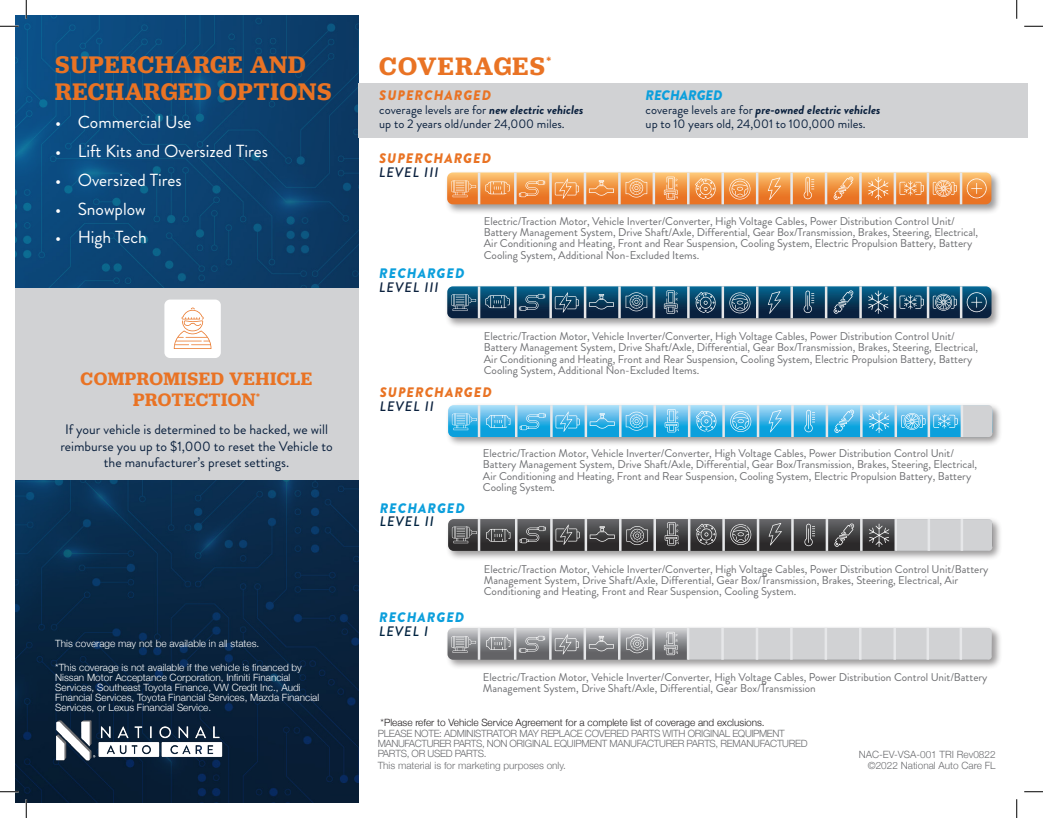
<style>
.page{position:relative;width:1043px;height:818px;background:#fff}
.page>*{position:absolute;margin:0;border:0;box-sizing:border-box;transform-origin:0 0}
.heads{font:600 26.25px "Jubilat";letter-spacing:.05em;color:#e97324}
.t1{font:600 25px/26.2px "Jubilat";letter-spacing:.025em;color:#e97324}
.t2{font:600 18.75px/21.2px "Jubilat";letter-spacing:.025em;color:#e97324;text-align:center}
.t3{font:17.5px "Brandon Grotesque";color:#fff}
.t4{font:13.75px/16.5px "Brandon Grotesque";color:#0b213e;text-align:center}
.heads-2{font:italic 900 13.75px/13.8px "Brandon Grotesque";letter-spacing:.075em;color:#e97324}
.heads-3{font:italic 900 13.75px/13.8px "Brandon Grotesque";letter-spacing:.075em;color:#0c9fdc}
.heads-4{font:italic 900 13.75px "Brandon Grotesque";color:#0c9fdc}
.heads-5{font:12.5px/13.8px "Brandon Grotesque";color:#0b213e}
.heads-6{font:11.25px/11.2px "Brandon Grotesque";color:#6c6d70}
.heads-7{font:300 10px/10px "Helvetica Neue";color:#fff}
.heads-8{font:300 10px/10px "Helvetica Neue";letter-spacing:-.03em;color:#6c6d70}
.heads-9{font:300 10px "Helvetica Neue";color:#6c6d70}
.heads-10{font:300 10px "Helvetica Neue";color:#231f20}
.s1{font-weight:700;font-style:italic}
.s2{font-weight:500;color:#0b213e}
.s3{font-weight:500;color:#002340}
</style>
<div class="page">
<div style="left:445px;top:625px;width:557px;height:45px;background:#231f20;opacity:.45"></div>
<div style="left:445px;top:516px;width:557px;height:45px;background:#231f20;opacity:.45"></div>
<div style="left:444px;top:170px;width:557px;height:45px;background:#231f20;opacity:.45"></div>
<div style="left:445px;top:402px;width:557px;height:45px;background:#231f20;opacity:.45"></div>
<svg style="left:15px;top:15px;width:344px;height:787px;background:#0a345a"></svg>
<div style="left:444px;top:284px;width:558px;height:45px;background:#231f20;opacity:.45"></div>
<svg style="left:447px;top:172px;width:544px;height:32px;background:#f0a25f"></svg>
<svg style="left:447px;top:286px;width:544px;height:32px;background:#2d5976"></svg>
<svg style="left:448px;top:405px;width:544px;height:32px;background:#67c0e7"></svg>
<svg style="left:448px;top:519px;width:544px;height:32px;background:#6f6f71"></svg>
<svg style="left:447px;top:628px;width:544px;height:31px;background:#bbbbbe"></svg>
<div style="left:359px;top:83px;width:669px;height:55px;background:#d1d2d4"></div>
<div style="left:15px;top:288px;width:344px;height:191px;background:#d1d2d4"></div>
<div style="left:164px;top:299px;width:57px;height:59px;background:#fff;border-radius:6px"></div>
<svg style="left:174px;top:307px;width:37px;height:42px"></svg>
<img style="left:55px;top:718px;width:168px;height:43px">
<svg style="left:0;top:25px;width:19px;height:2px"></svg>
<svg style="left:1024px;top:25px;width:18px;height:2px"></svg>
<svg style="left:0;top:790px;width:19px;height:2px"></svg>
<svg style="left:1024px;top:791px;width:18px;height:1px"></svg>
<svg style="left:25px;top:0;width:2px;height:19px"></svg>
<svg style="left:25px;top:799px;width:2px;height:19px"></svg>
<svg style="left:1016px;top:0;width:1px;height:19px"></svg>
<svg style="left:1016px;top:799px;width:1px;height:19px"></svg>
<p class="t1" style="left:55px;top:51px;width:278px">SUPERCHARGE AND<br>RECHARGED OPTIONS</p>
<p class="t3" style="left:55px;top:110px;width:138px">• Commercial Use</p>
<p class="t3" style="left:55px;top:139px;width:214px">• Lift Kits and Oversized Tires</p>
<p class="t3" style="left:55px;top:168px;width:128px">• Oversized Tires</p>
<p class="t3" style="left:55px;top:197px;width:92px">• Snowplow</p>
<p class="t3" style="left:55px;top:225px;width:93px">• High Tech</p>
<p class="t2" style="left:81px;top:368px;width:233px">COMPROMISED VEHICLE<br>PROTECTION<sup>*</sup></p>
<p class="t4" style="left:60px;top:421px;width:274px">If your vehicle is determined to be hacked, we will reimburse you up to $1,000 to reset the Vehicle to the manufacturer’s preset settings.</p>
<p class="heads-7" style="left:55px;top:637px;width:205px">This coverage may not be available in all states.</p>
<p class="heads-7" style="left:55px;top:661px;width:265px">*This coverage is not available if the vehicle is financed by Nissan Motor Acceptance Corporation, Infiniti Financial Services, Southeast Toyota Finance, VW Credit Inc., Audi Financial Services, Toyota Financial Services, Mazda Financial Services, or Lexus Financial Service.</p>
<p class="heads" style="left:379px;top:49px;width:173px">COVERAGES<sup>*</sup></p>
<p class="heads-2" style="left:379px;top:89px;width:113px">SUPERCHARGED</p>
<p class="heads-5" style="left:379px;top:103px;width:206px">coverage levels are for <span class="s1">new electric vehicles </span>up to 2 years old/under 24,000 miles.</p>
<p class="heads-2" style="left:379px;top:152px;width:113px">SUPERCHARGED<br><span class="s2">LEVEL III</span></p>
<p class="heads-4" style="left:645px;top:86px;width:78px">RECHARGED</p>
<p class="heads-5" style="left:645px;top:103px;width:236px">coverage levels are for <span class="s1">pre-owned electric vehicles </span>up to 10 years old, 24,001 to 100,000 miles.</p>
<p class="heads-3" style="left:379px;top:267px;width:87px">RECHARGED<br><span class="s2">LEVEL III</span></p>
<p class="heads-6" style="left:484px;top:215px;width:496px">Electric/Traction Motor, Vehicle Inverter/Converter, High Voltage Cables, Power Distribution Control Unit/ Battery Management System, Drive Shaft/Axle, Differential, Gear Box/Transmission, Brakes, Steering, Electrical, Air Conditioning and Heating, Front and Rear Suspension, Cooling System, Electric Propulsion Battery, Battery Cooling System, Additional Non-Excluded Items.</p>
<p class="heads-6" style="left:484px;top:331px;width:496px">Electric/Traction Motor, Vehicle Inverter/Converter, High Voltage Cables, Power Distribution Control Unit/ Battery Management System, Drive Shaft/Axle, Differential, Gear Box/Transmission, Brakes, Steering, Electrical, Air Conditioning and Heating, Front and Rear Suspension, Cooling System, Electric Propulsion Battery, Battery Cooling System, Additional Non-Excluded Items.</p>
<p class="heads-2" style="left:380px;top:386px;width:113px">SUPERCHARGED<br><span class="s2">LEVEL II</span></p>
<p class="heads-3" style="left:380px;top:501px;width:87px">RECHARGED<br><span class="s3">LEVEL II</span></p>
<p class="heads-3" style="left:379px;top:610px;width:87px">RECHARGED<br><span class="s3">LEVEL I</span></p>
<p class="heads-6" style="left:483px;top:447px;width:496px">Electric/Traction Motor, Vehicle Inverter/Converter, High Voltage Cables, Power Distribution Control Unit/ Battery Management System, Drive Shaft/Axle, Differential, Gear Box/Transmission, Brakes, Steering, Electrical, Air Conditioning and Heating, Front and Rear Suspension, Cooling System, Electric Propulsion Battery, Battery Cooling System.</p>
<p class="heads-6" style="left:484px;top:563px;width:506px">Electric/Traction Motor, Vehicle Inverter/Converter, High Voltage Cables, Power Distribution Control Unit/Battery<br>Management System, Drive Shaft/Axle, Differential, Gear Box/Transmission, Brakes, Steering, Electrical, Air<br>Conditioning and Heating, Front and Rear Suspension, Cooling System.</p>
<p class="heads-6" style="left:483px;top:671px;width:506px">Electric/Traction Motor, Vehicle Inverter/Converter, High Voltage Cables, Power Distribution Control Unit/Battery<br>Management System, Drive Shaft/Axle, Differential, Gear Box/Transmission</p>
<p class="heads-10" style="left:380px;top:713px;width:386px">*Please refer to Vehicle Service Agreement for a complete list of coverage and exclusions.</p>
<p class="heads-8" style="left:378px;top:728px;width:431px">PLEASE NOTE: ADMINISTRATOR MAY REPLACE COVERED PARTS WITH ORIGINAL EQUIPMENT<br>MANUFACTURER PARTS, NON ORIGINAL EQUIPMENT MANUFACTURER PARTS, REMANUFACTURED<br>PARTS, OR USED PARTS.</p>
<p class="heads-9" style="left:378px;top:757px;width:190px">This material is for marketing purposes only.</p>
<p class="heads-9" style="left:858px;top:746px;width:138px">NAC-EV-VSA-001 TRI Rev0822</p>
<p class="heads-9" style="left:867px;top:757px;width:129px">©2022 National Auto Care FL</p>
</div>
